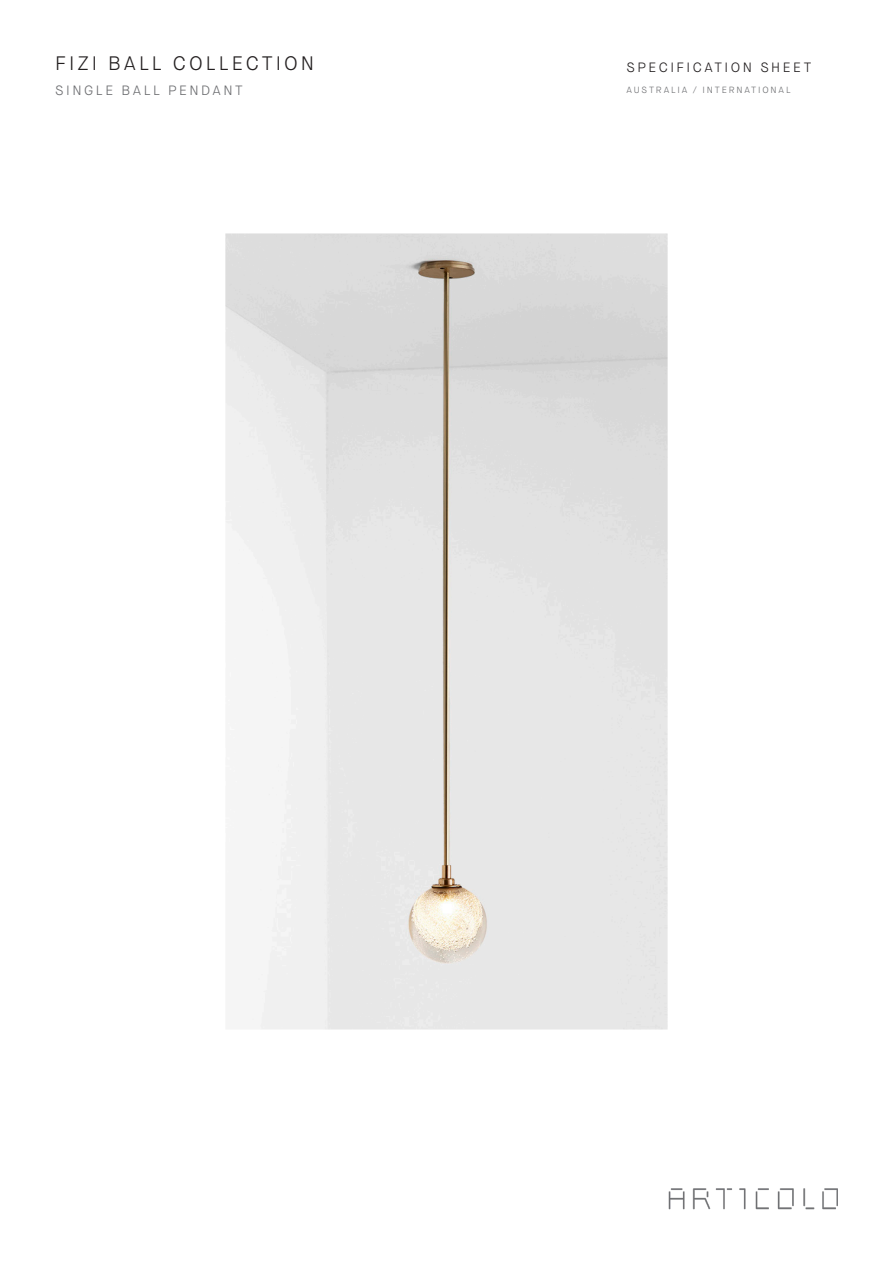
<style>
.page{position:relative;width:893px;height:1263px;background:#fff}
.page>*{position:absolute;margin:0;border:0;box-sizing:border-box;transform-origin:0 0}
.t1{font:300 19.5px "Maison Neue";letter-spacing:.15em;color:#231f20}
.t2{font:300 13.5px "Maison Neue";letter-spacing:.185em;color:#231f20}
.t3{font:300 13.5px "Maison Neue";letter-spacing:.19em;color:#6c6d70}
.t4{font:300 9px "Maison Neue";letter-spacing:.205em;color:#6c6d70}
</style>
<div class="page">
<img style="left:668px;top:1188px;width:170px;height:22px">
<img style="left:225px;top:233px;width:443px;height:796px">
<p class="t1" style="left:55px;top:51px;width:260px">FIZI BALL COLLECTION</p>
<p class="t3" style="left:55px;top:82px;width:189px">SINGLE BALL PENDANT</p>
<h2 class="t2" style="left:627px;top:59px;width:186px">SPECIFICATION SHEET</h2>
<p class="t4" style="left:627px;top:84px;width:166px">AUSTRALIA / INTERNATIONAL</p>
</div>
